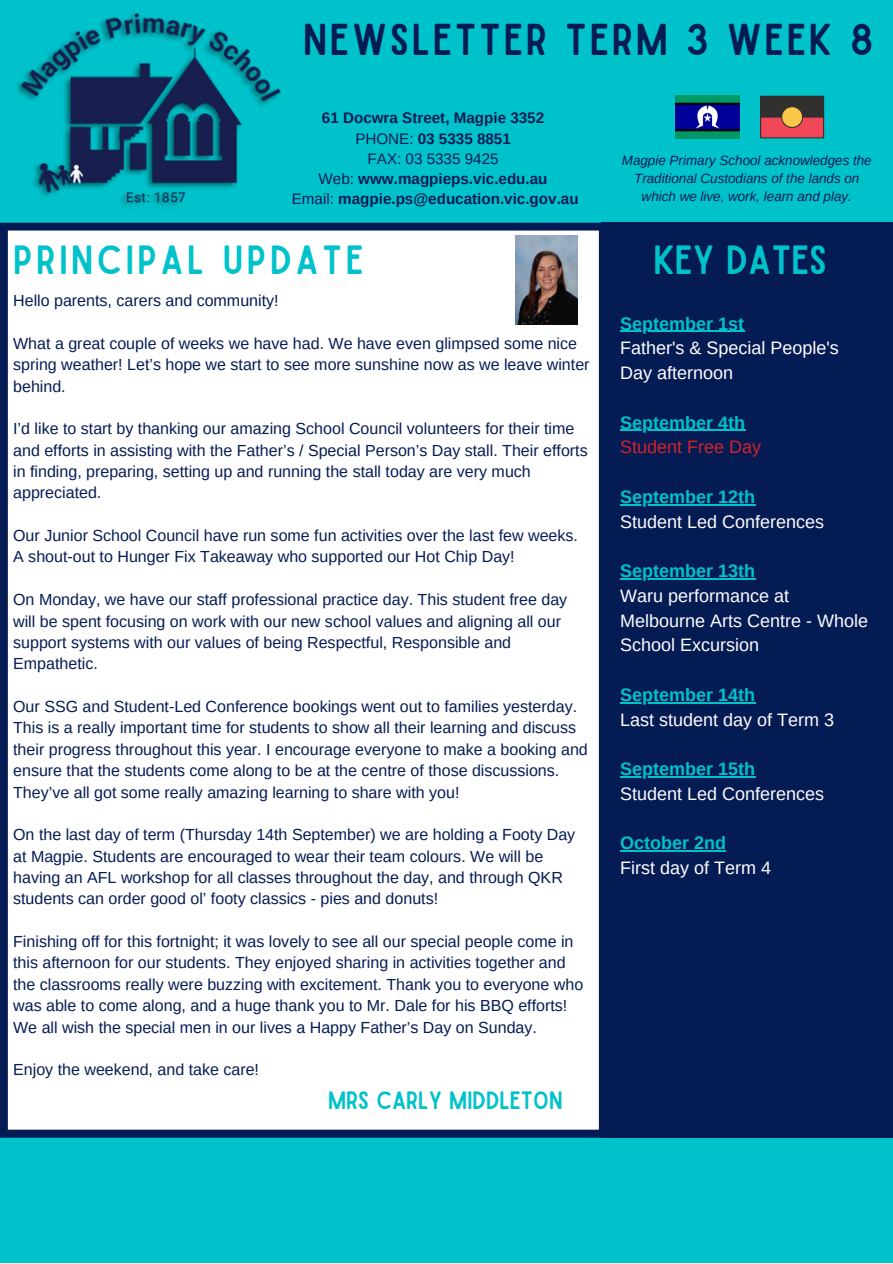
<style>
.page{position:relative;width:893px;height:1264px;background:#fff}
.page>*{position:absolute;margin:0;border:0;box-sizing:border-box;transform-origin:0 0}
.t1{font:42.6px "Sailors";letter-spacing:.06em;color:#051b54}
.t2{font:39px "Sailors";letter-spacing:.09em;color:#00c2cb}
.t3{font:39px "Sailors";color:#00c2cb}
.t4{font:24px "Sailors";color:#00c2cb}
.t5{font:18px/24.8px "Arimo";color:#fdfcfc}
.t6{font:700 18px "Arimo";color:#00c2cb}
.t7{font:18px/24.8px "Arimo";color:#fff}
.t8{font:18px "Arimo";color:#d2232a}
.t9{font:16.05px/21.3px "Arimo";color:#051b54}
.t10{font:700 15.15px "Arimo";color:#051b54}
.t11{font:15.15px "Arimo";color:#051b54}
.t12{font:italic 13.35px/17.9px "Arimo";color:#051b54;text-align:center}
.s1{font-weight:400}
</style>
<div class="page">
<div style="left:0;top:0;width:892px;height:223px;background:#00c2cb"></div>
<div style="left:0;top:1137px;width:892px;height:125px;background:#00c2cb"></div>
<div style="left:600px;top:223px;width:292px;height:914px;background:#051b54"></div>
<img style="left:675px;top:96px;width:64px;height:42px">
<img style="left:16px;top:13px;width:265px;height:193px">
<svg style="left:760px;top:96px;width:64px;height:42px;background:#924a41"></svg>
<svg style="left:0;top:223px;width:600px;height:914px"></svg>
<img style="left:515px;top:235px;width:62px;height:89px">
<hr style="left:620px;top:331px;width:124px;height:1px;background:#00c2cb">
<hr style="left:620px;top:430px;width:125px;height:1px;background:#00c2cb">
<hr style="left:620px;top:504px;width:135px;height:1px;background:#00c2cb">
<hr style="left:620px;top:578px;width:135px;height:1px;background:#00c2cb">
<hr style="left:620px;top:702px;width:135px;height:1px;background:#00c2cb">
<hr style="left:620px;top:776px;width:135px;height:1px;background:#00c2cb">
<hr style="left:620px;top:850px;width:106px;height:1px;background:#00c2cb">
<p class="t1" style="left:303px;top:24px;width:572px">NEWSLETTER TERM 3 WEEK 8</p>
<p class="t10" style="left:322px;top:110px;width:224px">61 Docwra Street, Magpie 3352</p>
<p class="t10" style="left:355px;top:130px;width:157px"><span class="s1">PHONE:</span> 03 5335 8851</p>
<p class="t11" style="left:367px;top:150px;width:132px">FAX: 03 5335 9425</p>
<p class="t10" style="left:318px;top:170px;width:230px"><span class="s1">Web:</span> www.magpieps.vic.edu.au</p>
<p class="t10" style="left:292px;top:191px;width:288px"><span class="s1">Email:</span> magpie.ps@education.vic.gov.au</p>
<p class="t2" style="left:13px;top:245px;width:352px">PRINCIPAL UPDATE</p>
<p class="t9" style="left:13px;top:290px;width:267px">Hello parents, carers and community!</p>
<p class="t9" style="left:13px;top:332px;width:578px">What a great couple of weeks we have had. We have even glimpsed some nice spring weather! Let’s hope we start to see more sunshine now as we leave winter behind.</p>
<p class="t9" style="left:13px;top:418px;width:576px">I’d like to start by thanking our amazing School Council volunteers for their time and efforts in assisting with the Father’s / Special Person’s Day stall. Their efforts in finding, preparing, setting up and running the stall today are very much appreciated.</p>
<p class="t9" style="left:13px;top:525px;width:566px">Our Junior School Council have run some fun activities over the last few weeks.<br>A shout-out to Hunger Fix Takeaway who supported our Hot Chip Day!</p>
<p class="t9" style="left:13px;top:589px;width:555px">On Monday, we have our staff professional practice day. This student free day will be spent focusing on work with our new school values and aligning all our support systems with our values of being Respectful, Responsible and Empathetic.</p>
<p class="t9" style="left:13px;top:695px;width:576px">Our SSG and Student-Led Conference bookings went out to families yesterday.<br>This is a really important time for students to show all their learning and discuss their progress throughout this year. I encourage everyone to make a booking and ensure that the students come along to be at the centre of those discussions.<br>They’ve all got some really amazing learning to share with you!</p>
<p class="t9" style="left:13px;top:824px;width:563px">On the last day of term (Thursday 14th September) we are holding a Footy Day at Magpie. Students are encouraged to wear their team colours. We will be having an AFL workshop for all classes throughout the day, and through QKR students can order good ol’ footy classics - pies and donuts!</p>
<p class="t9" style="left:13px;top:930px;width:571px">Finishing off for this fortnight; it was lovely to see all our special people come in this afternoon for our students. They enjoyed sharing in activities together and the classrooms really were buzzing with excitement. Thank you to everyone who was able to come along, and a huge thank you to Mr. Dale for his BBQ efforts!<br>We all wish the special men in our lives a Happy Father’s Day on Sunday.</p>
<p class="t9" style="left:13px;top:1059px;width:247px">Enjoy the weekend, and take care!</p>
<p class="t4" style="left:328px;top:1091px;width:236px">MRS CARLY MIDDLETON</p>
<p class="t12" style="left:621px;top:151px;width:251px">Magpie Primary School acknowledges the<br>Traditional Custodians of the lands on which we live, work, learn and play.</p>
<p class="t3" style="left:653px;top:245px;width:175px">KEY DATES</p>
<p class="t6" style="left:620px;top:313px;width:125px">September 1st</p>
<p class="t7" style="left:620px;top:336px;width:220px">Father's &amp; Special People's<br>Day afternoon</p>
<p class="t6" style="left:620px;top:412px;width:126px">September 4th</p>
<p class="t8" style="left:620px;top:437px;width:142px">Student Free Day</p>
<p class="t6" style="left:620px;top:486px;width:136px">September 12th</p>
<p class="t5" style="left:620px;top:509px;width:205px">Student Led Conferences</p>
<p class="t6" style="left:620px;top:561px;width:136px">September 13th</p>
<p class="t5" style="left:620px;top:583px;width:249px">Waru performance at<br>Melbourne Arts Centre - Whole<br>School Excursion</p>
<p class="t6" style="left:620px;top:684px;width:136px">September 14th</p>
<p class="t5" style="left:620px;top:707px;width:215px">Last student day of Term 3</p>
<p class="t6" style="left:620px;top:758px;width:136px">September 15th</p>
<p class="t5" style="left:620px;top:781px;width:205px">Student Led Conferences</p>
<p class="t6" style="left:620px;top:833px;width:107px">October 2nd</p>
<p class="t7" style="left:620px;top:855px;width:152px">First day of Term 4</p>
</div>
